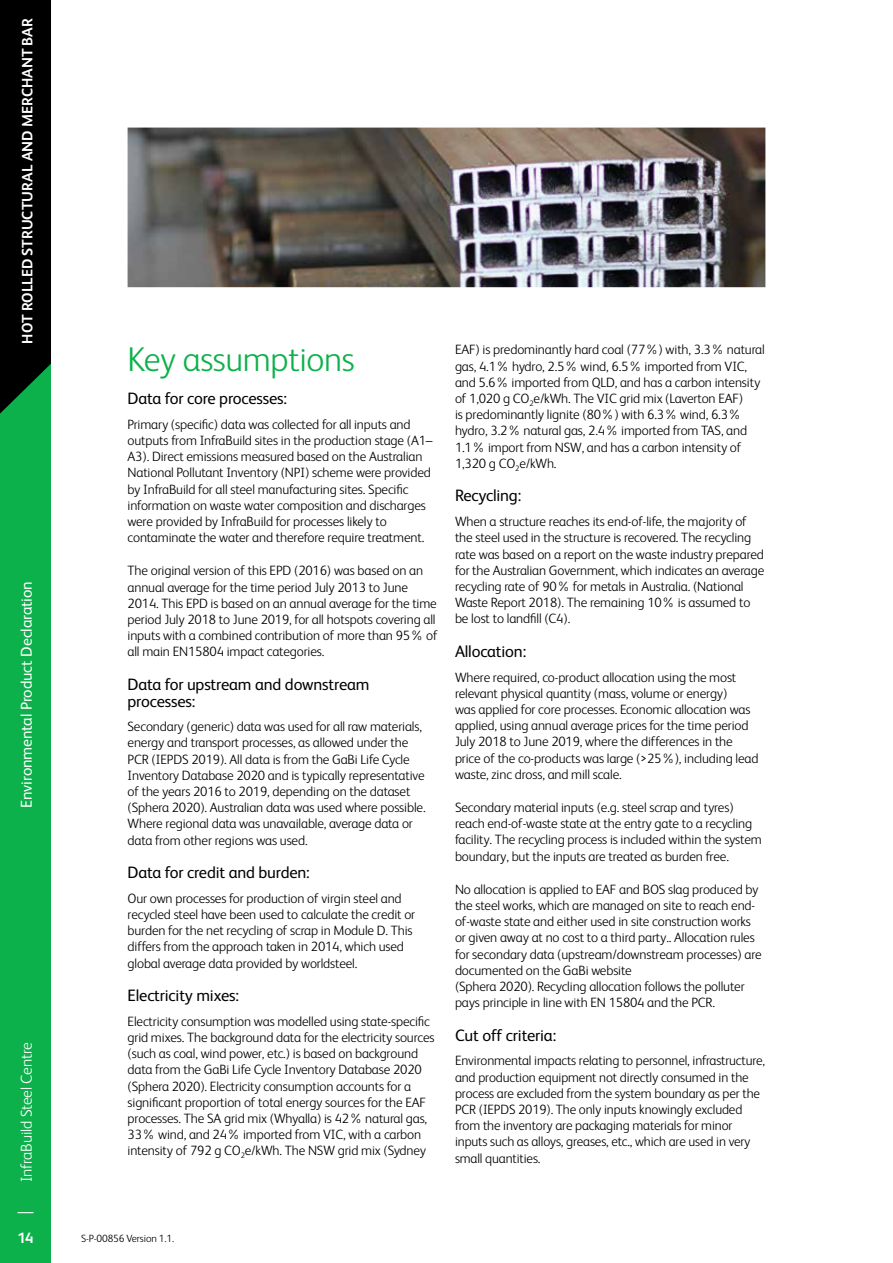
<style>
.page{position:relative;width:893px;height:1263px;background:#fff}
.page>*{position:absolute;margin:0;border:0;box-sizing:border-box;transform-origin:0 0}
.t1{font:300 34.5px "FS Albert";letter-spacing:-.01em;color:#0db14b}
.t2{font:16.5px/16.5px "FS Albert";letter-spacing:-.01em;color:#000}
.t3{font:15.75px "FS Albert";letter-spacing:-.01em;color:#fff}
.t4{font:300 15.75px "FS Albert";letter-spacing:-.015em;color:#fff}
.t5{font:700 15px "FS Albert";color:#fff}
.t6{font:300 13.5px/16.2px "FS Albert";letter-spacing:-.01em;color:#000}
.t7{font:300 10.5px "FS Albert";letter-spacing:-.01em;color:#000}
</style>
<div class="page">
<img style="left:128px;top:128px;width:637px;height:159px">
<div style="left:0;top:0;width:51px;height:1263px;background:#0db14b"></div>
<div style="left:0;top:0;width:51px;height:414px;background:#000"></div>
<svg style="left:18px;top:1212px;width:15px;height:1px"></svg>
<p class="t5" style="left:17px;top:344px;width:327px;rotate:-90deg">HOT ROLLED STRUCTURAL AND MERCHANT BAR</p>
<p class="t3" style="left:16px;top:807px;width:228px;rotate:-90deg">Environmental Product Declaration</p>
<p class="t4" style="left:16px;top:1182px;width:142px;rotate:-90deg">InfraBuild Steel Centre</p>
<p class="t5" style="left:17px;top:1227px;width:18px">14</p>
<h1 class="t1" style="left:128px;top:336px;width:229px">Key assumptions</h1>
<p class="t2" style="left:128px;top:389px;width:161px">Data for core processes:</p>
<p class="t6" style="left:128px;top:415px;width:307px">Primary (specific) data was collected for all inputs and outputs from InfraBuild sites in the production stage (A1– A3). Direct emissions measured based on the Australian National Pollutant Inventory (NPI) scheme were provided by InfraBuild for all steel manufacturing sites. Specific information on waste water composition and discharges were provided by InfraBuild for processes likely to contaminate the water and therefore require treatment.</p>
<p class="t6" style="left:128px;top:562px;width:312px">The original version of this EPD (2016) was based on an annual average for the time period July 2013 to June 2014. This EPD is based on an annual average for the time period July 2018 to June 2019, for all hotspots covering all inputs with a combined contribution of more than 95% of all main EN15804 impact categories.</p>
<p class="t2" style="left:128px;top:675px;width:243px">Data for upstream and downstream processes:</p>
<p class="t6" style="left:128px;top:718px;width:300px">Secondary (generic) data was used for all raw materials, energy and transport processes, as allowed under the PCR (IEPDS 2019). All data is from the GaBi Life Cycle Inventory Database 2020 and is typically representative of the years 2016 to 2019, depending on the dataset (Sphera 2020). Australian data was used where possible.<br>Where regional data was unavailable, average data or data from other regions was used.</p>
<p class="t2" style="left:128px;top:863px;width:184px">Data for credit and burden:</p>
<p class="t6" style="left:128px;top:889px;width:289px">Our own processes for production of virgin steel and recycled steel have been used to calculate the credit or burden for the net recycling of scrap in Module D. This differs from the approach taken in 2014, which used global average data provided by worldsteel.</p>
<p class="t2" style="left:128px;top:986px;width:113px">Electricity mixes:</p>
<p class="t6" style="left:128px;top:1012px;width:309px">Electricity consumption was modelled using state-specific grid mixes. The background data for the electricity sources (such as coal, wind power, etc.) is based on background data from the GaBi Life Cycle Inventory Database 2020 (Sphera 2020). Electricity consumption accounts for a significant proportion of total energy sources for the EAF processes. The SA grid mix (Whyalla) is 42% natural gas, 33% wind, and 24% imported from VIC, with a carbon intensity of 792 g CO<sub>2</sub>e/kWh. The NSW grid mix (Sydney</p>
<p class="t6" style="left:455px;top:341px;width:311px">EAF) is predominantly hard coal (77%) with, 3.3% natural gas, 4.1% hydro, 2.5% wind, 6.5% imported from VIC, and 5.6% imported from QLD, and has a carbon intensity of 1,020 g CO<sub>2</sub>e/kWh. The VIC grid mix (Laverton EAF)<br>is predominantly lignite (80%) with 6.3% wind, 6.3% hydro, 3.2% natural gas, 2.4% imported from TAS, and 1.1% import from NSW, and has a carbon intensity of 1,320 g CO<sub>2</sub>e/kWh.</p>
<p class="t2" style="left:455px;top:487px;width:68px">Recycling:</p>
<p class="t6" style="left:455px;top:513px;width:311px">When a structure reaches its end-of-life, the majority of the steel used in the structure is recovered. The recycling rate was based on a report on the waste industry prepared for the Australian Government, which indicates an average recycling rate of 90% for metals in Australia. (National Waste Report 2018). The remaining 10% is assumed to be lost to landfill (C4).</p>
<p class="t2" style="left:455px;top:642px;width:73px">Allocation:</p>
<p class="t6" style="left:455px;top:668px;width:305px">Where required, co-product allocation using the most relevant physical quantity (mass, volume or energy)<br>was applied for core processes. Economic allocation was applied, using annual average prices for the time period July 2018 to June 2019, where the differences in the price of the co-products was large (&gt;25%), including lead waste, zinc dross, and mill scale.</p>
<p class="t6" style="left:455px;top:798px;width:308px">Secondary material inputs (e.g. steel scrap and tyres) reach end-of-waste state at the entry gate to a recycling facility. The recycling process is included within the system boundary, but the inputs are treated as burden free.</p>
<p class="t6" style="left:455px;top:880px;width:308px">No allocation is applied to EAF and BOS slag produced by the steel works, which are managed on site to reach end&shy;of-waste state and either used in site construction works or given away at no cost to a third party.. Allocation rules for secondary data (upstream/downstream processes) are documented on the GaBi website<br>(Sphera 2020). Recycling allocation follows the polluter pays principle in line with EN 15804 and the PCR.</p>
<p class="t2" style="left:455px;top:1026px;width:103px">Cut off criteria:</p>
<p class="t6" style="left:455px;top:1052px;width:312px">Environmental impacts relating to personnel, infrastructure, and production equipment not directly consumed in the process are excluded from the system boundary as per the PCR (IEPDS 2019). The only inputs knowingly excluded from the inventory are packaging materials for minor inputs such as alloys, greases, etc., which are used in very small quantities.</p>
<p class="t7" style="left:81px;top:1231px;width:95px">S-P-00856 Version 1.1.</p>
</div>
